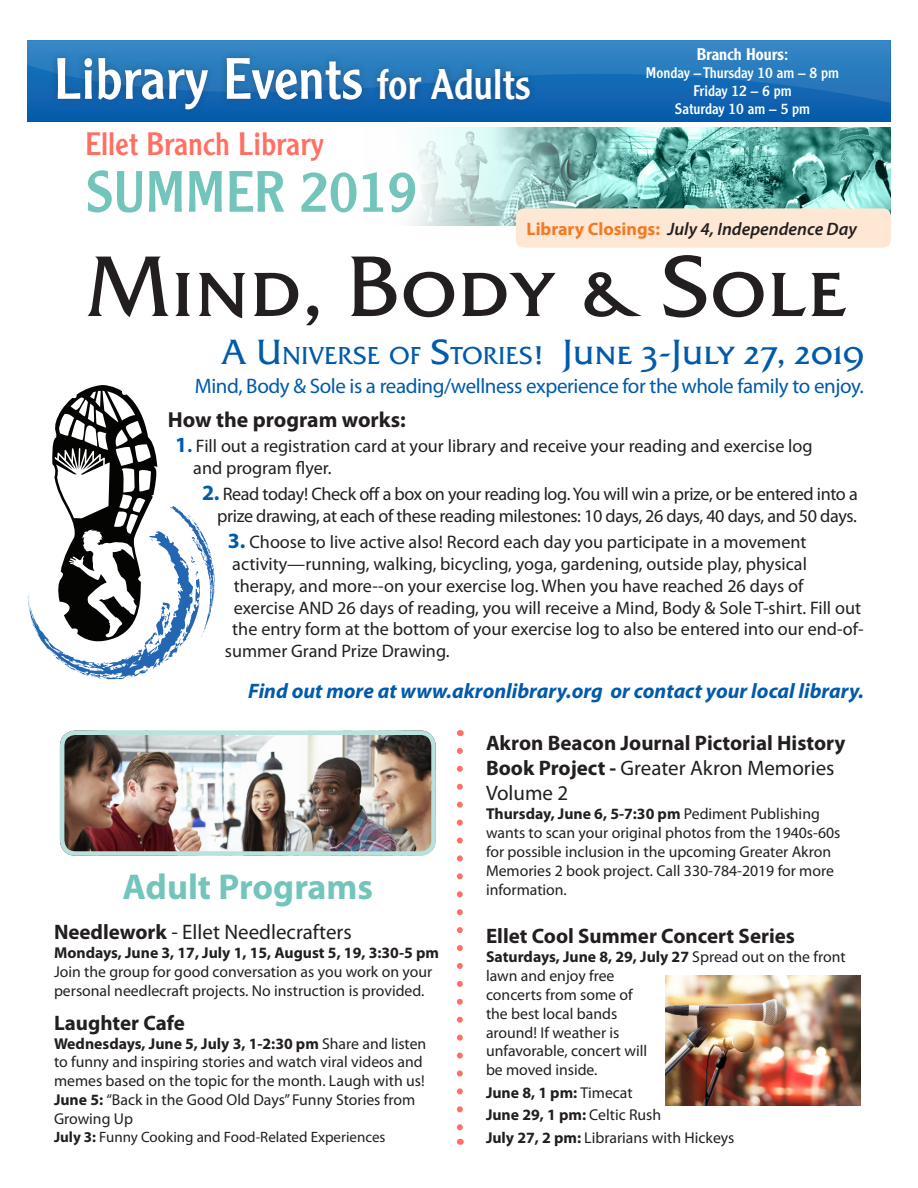
<style>
.page{position:relative;width:918px;height:1188px;background:#fff}
.page>*{position:absolute;margin:0;border:0;box-sizing:border-box;transform-origin:0 0}
.t1{font:85.5px "Friz Qua SCT";color:#231f20}
.t2{font:57px "Clearface Gothic LT Std";color:#fff}
.t3{font:57px "Clearface Gothic LT Std";color:#73c5bb}
.t4{font:700 36px "Myriad Pro";color:#73c5bb}
.t5{font:34.5px "Friz Qua SCT";color:#015aaa}
.t6{font:31.8px "Clearface Gothic LT Std";color:#ff7062}
.t7{font:700 21.75px "Myriad Pro";color:#231f20}
.t8{font:700 21px/25.2px "Myriad Pro";color:#231f20}
.t9{font:21px "Myriad Pro";letter-spacing:-.02em;color:#015aaa}
.t10{font:italic 700 21px "Myriad Pro";color:#015aaa}
.t11{font:21px "Myriad Pro";color:#231f20}
.t12{font:18.15px/21.8px "Myriad Pro";color:#231f20}
.t13{font:18.15px/21.8px "Myriad Pro";letter-spacing:-.02em;color:#231f20;text-align:right}
.BODY-11-Cheltenha{font:italic 600 18px "Myriad Pro";color:#231f20}
.t14{font:500 16.5px "Clearface Gothic LT Std";color:#fff}
.t15{font:15.75px/18.9px "Myriad Pro";color:#231f20}
.t16{font:700 15.75px "Myriad Pro";color:#231f20}
.t17{font:15px "Clearface Gothic LT Std";color:#fff}
.t18{font:15px "Myriad Pro";color:#231f20}
.s1{font-size:42px}
.s2{font-weight:700;font-style:normal;color:#f47921}
.s3{font-style:inherit}
.s4{font-size:24.15px}
.s5{font-weight:700;font-size:21.75px;color:#015aaa}
.s6{font-weight:700;color:#015aaa}
.s7{font-weight:700}
.s8{font-weight:400}
</style>
<div class="page">
<img style="left:65px;top:735px;width:366px;height:116px">
<div style="left:60px;top:730px;width:376px;height:126px;border:4px solid #b9e2dd;border-radius:13px"></div>
<svg style="left:457px;top:751px;width:6px;height:380px"></svg>
<img style="left:452px;top:128px;width:439px;height:98px">
<div style="left:27px;top:40px;width:864px;height:82px;background:#065dac"></div>
<svg style="left:27px;top:40px;width:863px;height:63px"></svg>
<div style="left:49px;top:50px;width:488px;height:67px;background:#231f20;opacity:.3"></div>
<div style="left:516px;top:208px;width:375px;height:40px;background:#fee7d4;border-radius:8px"></div>
<svg style="left:28px;top:385px;width:187px;height:295px"></svg>
<img style="left:666px;top:975px;width:195px;height:131px">
<p class="t2" style="left:54px;top:43px;width:478px">Library Events <span class="s1">for Adults</span></p>
<p class="t6" style="left:85px;top:124px;width:240px">Ellet Branch Library</p>
<p class="t3" style="left:85px;top:156px;width:334px">SUMMER 2019</p>
<p class="t14" style="left:697px;top:44px;width:93px">Branch Hours:</p>
<p class="t17" style="left:646px;top:63px;width:195px">Monday – Thursday 10 am – 8 pm</p>
<p class="t17" style="left:693px;top:81px;width:100px">Friday 12 – 6 pm</p>
<p class="t17" style="left:675px;top:99px;width:137px">Saturday 10 am – 5 pm</p>
<p class="BODY-11-Cheltenha" style="left:527px;top:218px;width:332px"><span class="s2">Library Closings:</span> July 4, Independence Day</p>
<p class="t1" style="left:85px;top:234px;width:763px">Mind, Body &amp; Sole</p>
<p class="t5" style="left:221px;top:331px;width:645px"><span class="s3">A U</span><span class="s4">NIVERSE OF</span> <span class="s3">S</span><span class="s4">TORIES</span><span class="s3">!</span> June 3-July 27, 2019</p>
<p class="t9" style="left:195px;top:373px;width:671px">Mind, Body &amp; Sole is a reading/wellness experience for the whole family to enjoy.</p>
<p class="t7" style="left:168px;top:406px;width:239px">How the program works:</p>
<p class="t12" style="left:193px;top:435px;width:621px;text-indent:-18px"><span class="s5">1</span><span class="s6">.</span> Fill out a registration card at your library and receive your reading and exercise log and program flyer.</p>
<p class="t13" style="left:202px;top:483px;width:657px"><span class="s5">2.</span> Read today! Check off a box on your reading log. You will win a prize, or be entered into a prize drawing, at each of these reading milestones: 10 days, 26 days, 40 days, and 50 days.</p>
<p class="t12" style="left:228px;top:531px;width:580px"><span class="s5">3.</span> Choose to live active also! Record each day you participate in a movement</p>
<p class="t12" style="left:232px;top:553px;width:576px">activity—running, walking, bicycling, yoga, gardening, outside play, physical</p>
<p class="t12" style="left:234px;top:575px;width:571px">therapy, and more--on your exercise log. When you have reached 26 days of</p>
<p class="t12" style="left:234px;top:596px;width:629px">exercise AND 26 days of reading, you will receive a Mind, Body &amp; Sole T-shirt. Fill out</p>
<p class="t12" style="left:232px;top:618px;width:633px">the entry form at the bottom of your exercise log to also be entered into our end-of-</p>
<p class="t12" style="left:225px;top:640px;width:226px">summer Grand Prize Drawing.</p>
<p class="t10" style="left:248px;top:677px;width:617px">Find out more at www.akronlibrary.org or contact your local library.</p>
<p class="t4" style="left:122px;top:864px;width:252px">Adult Programs</p>
<p class="t11" style="left:54px;top:919px;width:299px"><span class="s7">Needlework</span> - Ellet Needlecrafters</p>
<p class="t15" style="left:54px;top:943px;width:387px"><span class="s7">Mondays, June 3, 17, July 1, 15, August 5, 19, 3:30-5 pm<br></span>Join the group for good conversation as you work on your personal needlecraft projects. No instruction is provided.</p>
<p class="t8" style="left:54px;top:1009px;width:132px">Laughter Cafe</p>
<p class="t15" style="left:54px;top:1034px;width:374px"><span class="s7">Wednesdays, June 5, July 3, 1-2:30 pm</span> Share and listen to funny and inspiring stories and watch viral videos and memes based on the topic for the month. Laugh with us!</p>
<p class="t15" style="left:54px;top:1090px;width:363px"><span class="s7">June 5:</span> “Back in the Good Old Days” Funny Stories from<br>Growing Up</p>
<p class="t18" style="left:54px;top:1128px;width:333px"><span class="s7">July 3:</span> Funny Cooking and Food-Related Experiences</p>
<p class="t8" style="left:486px;top:729px;width:361px">Akron Beacon Journal Pictorial History<br>Book Project - <span class="s8">Greater Akron Memories<br>Volume 2</span></p>
<p class="t15" style="left:486px;top:804px;width:356px"><span class="s7">Thursday, June 6, 5-7:30 pm</span> Pediment Publishing wants to scan your original photos from the 1940s-60s for possible inclusion in the upcoming Greater Akron Memories 2 book project. Call 330-784-2019 for more information.</p>
<p class="t8" style="left:486px;top:923px;width:311px">Ellet Cool Summer Concert Series</p>
<p class="t15" style="left:486px;top:947px;width:361px"><span class="s7">Saturdays, June 8, 29, July 27</span> Spread out on the front lawn and enjoy free<br>concerts from some of<br>the best local bands<br>around! If weather is<br>unfavorable, concert will<br>be moved inside.</p>
<p class="t16" style="left:486px;top:1082px;width:148px">June 8, 1 pm: <span class="s8">Timecat</span></p>
<p class="t16" style="left:486px;top:1105px;width:177px">June 29, 1 pm: <span class="s8">Celtic Rush</span></p>
<p class="t15" style="left:486px;top:1128px;width:250px"><span class="s7">July 27, 2 pm:</span> Librarians with Hickeys</p>
</div>
